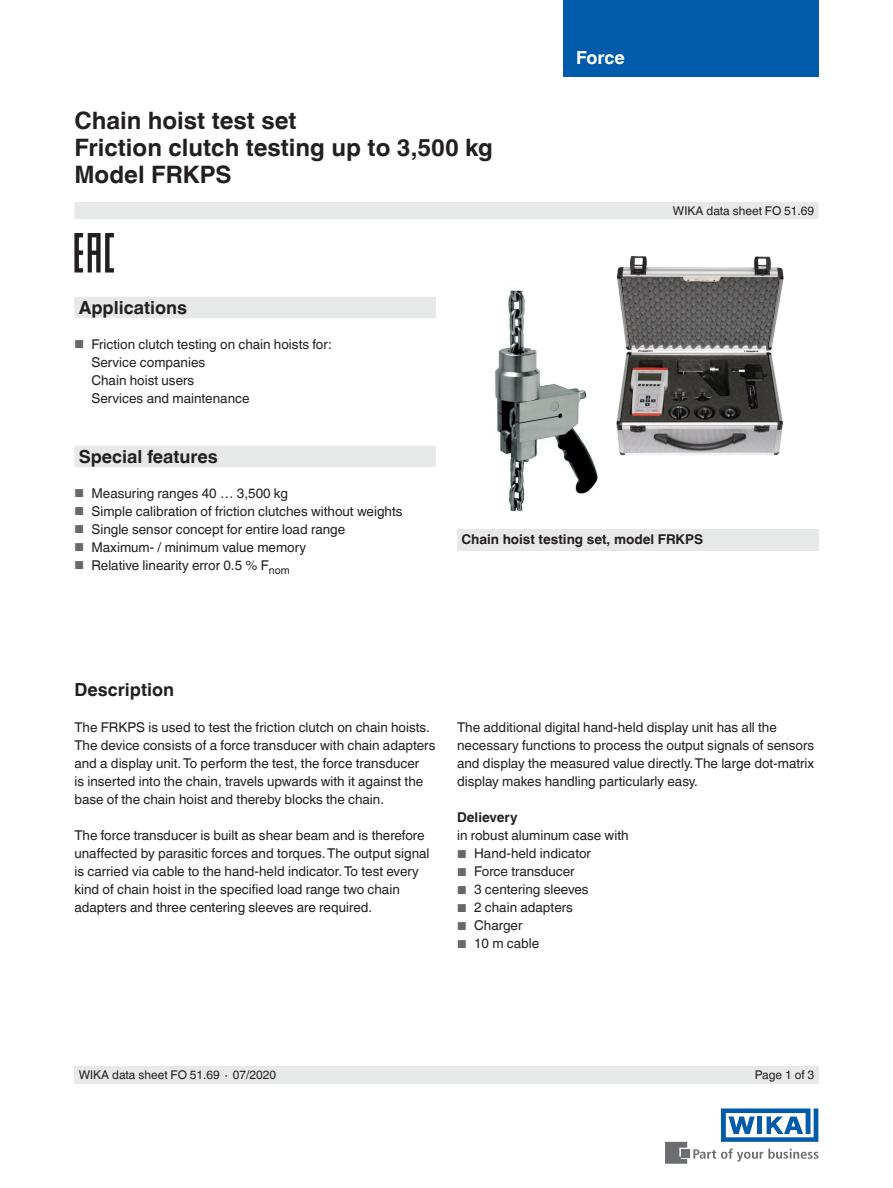
<style>
.page{position:relative;width:893px;height:1188px;background:#fff}
.page>*{position:absolute;margin:0;border:0;box-sizing:border-box;transform-origin:0 0}
.t1{font:700 24px/27px "Helvetica World";color:#231f20}
.t2{font:700 18px "Helvetica World";color:#231f20}
.t3{font:700 18px "Helvetica World";letter-spacing:-.005em;color:#fff}
.t4{font:13.5px/18px "Helvetica World";color:#231f20}
.t5{font:700 13.5px "Helvetica World";color:#231f20}
.t6{font:12px "Helvetica World";color:#231f20}
.s1{font-size:11.55px;color:#666969}
</style>
<div class="page">
<svg style="left:693px;top:1149px;width:126px;height:13px"></svg>
<div style="left:682px;top:1150px;width:8px;height:8px;background:#6c6d70"></div>
<svg style="left:665px;top:1142px;width:22px;height:22px"></svg>
<svg style="left:721px;top:1108px;width:97px;height:34px"></svg>
<div style="left:563px;top:0;width:256px;height:77px;background:#015aaa"></div>
<div style="left:74px;top:202px;width:745px;height:17px;background:#e7e9e8"></div>
<div style="left:74px;top:1066px;width:745px;height:18px;background:#e7e9e8"></div>
<img style="left:495px;top:290px;width:104px;height:221px">
<img style="left:616px;top:256px;width:168px;height:200px">
<svg style="left:74px;top:297px;width:362px;height:170px"></svg>
<div style="left:457px;top:529px;width:362px;height:21px;background:#e7e9e8"></div>
<svg style="left:74px;top:233px;width:40px;height:40px"></svg>
<h1 class="t1" style="left:74px;top:107px;width:420px">Chain hoist test set<br>Friction clutch testing up to 3,500 kg<br>Model FRKPS</h1>
<h2 class="t2" style="left:79px;top:297px;width:110px">Applications</h2>
<p class="t4" style="left:91px;top:336px;width:242px;text-indent:-17px"><span class="s1">■</span> Friction clutch testing on chain hoists for:<br>Service companies<br>Chain hoist users<br>Services and maintenance</p>
<h2 class="t3" style="left:576px;top:47px;width:50px">Force</h2>
<p class="t6" style="left:673px;top:204px;width:143px">WIKA data sheet FO 51.69</p>
<h2 class="t2" style="left:79px;top:446px;width:141px">Special features</h2>
<p class="t4" style="left:74px;top:484px;width:215px"><span class="s1">■</span> Measuring ranges 40 … 3,500 kg</p>
<p class="t4" style="left:74px;top:502px;width:330px"><span class="s1">■</span> Simple calibration of friction clutches without weights</p>
<p class="t4" style="left:74px;top:520px;width:272px"><span class="s1">■</span> Single sensor concept for entire load range</p>
<p class="t4" style="left:74px;top:538px;width:233px"><span class="s1">■</span> Maximum- / minimum value memory</p>
<p class="t4" style="left:74px;top:556px;width:217px"><span class="s1">■</span> Relative linearity error 0.5 % F<sub>nom</sub></p>
<p class="t5" style="left:461px;top:532px;width:243px">Chain hoist testing set, model FRKPS</p>
<h2 class="t2" style="left:74px;top:680px;width:101px">Description</h2>
<p class="t4" style="left:74px;top:719px;width:363px">The FRKPS is used to test the friction clutch on chain hoists.<br>The device consists of a force transducer with chain adapters and a display unit. To perform the test, the force transducer<br>is inserted into the chain, travels upwards with it against the base of the chain hoist and thereby blocks the chain.</p>
<p class="t4" style="left:74px;top:827px;width:357px">The force transducer is built as shear beam and is therefore unaffected by parasitic forces and torques. The output signal is carried via cable to the hand-held indicator. To test every kind of chain hoist in the specified load range two chain adapters and three centering sleeves are required.</p>
<p class="t4" style="left:457px;top:719px;width:359px">The additional digital hand-held display unit has all the necessary functions to process the output signals of sensors and display the measured value directly. The large dot-matrix display makes handling particularly easy.</p>
<p class="t5" style="left:457px;top:810px;width:62px">Delievery</p>
<p class="t4" style="left:457px;top:827px;width:173px">in robust aluminum case with</p>
<p class="t4" style="left:457px;top:845px;width:135px"><span class="s1">■</span> Hand-held indicator</p>
<p class="t4" style="left:457px;top:863px;width:119px"><span class="s1">■</span> Force transducer</p>
<p class="t4" style="left:457px;top:881px;width:133px"><span class="s1">■</span> 3 centering sleeves</p>
<p class="t4" style="left:457px;top:899px;width:117px"><span class="s1">■</span> 2 chain adapters</p>
<p class="t4" style="left:457px;top:917px;width:67px"><span class="s1">■</span> Charger</p>
<p class="t4" style="left:457px;top:935px;width:84px"><span class="s1">■</span> 10 m cable</p>
<p class="t6" style="left:79px;top:1068px;width:199px">WIKA data sheet FO 51.69 ∙ 07/2020</p>
<p class="t6" style="left:755px;top:1068px;width:61px">Page 1 of 3</p>
</div>
